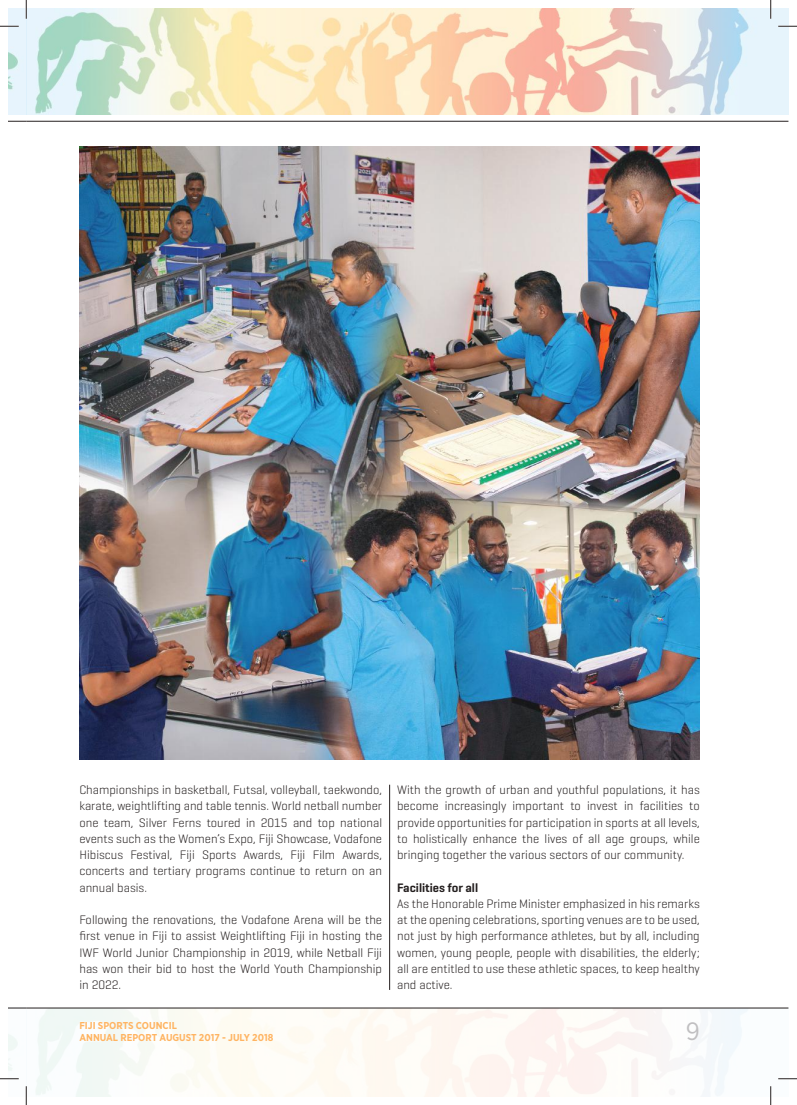
<style>
.page{position:relative;width:797px;height:1105px;background:#fff}
.page>*{position:absolute;margin:0;border:0;box-sizing:border-box;transform-origin:0 0}
.t1{font:25px "Gotham Narrow";color:#c0bfc1}
.t2{font:300 12.5px/16.2px "Geogrotesque";color:#241f1f;text-align:justify}
.t3{font:600 12.5px "Geogrotesque";color:#241f1f}
.t4{font:700 10px/12px "Gotham Narrow";color:#ffb462}
</style>
<div class="page">
<svg style="left:9px;top:121px;width:17px;height:1px"></svg>
<hr style="left:26px;top:121px;width:762px;height:1px;background:#241f1f">
<img style="left:9px;top:9px;width:779px;height:106px">
<svg style="left:9px;top:1008px;width:17px;height:1px"></svg>
<hr style="left:26px;top:1008px;width:762px;height:1px;background:#241f1f">
<hr style="left:389px;top:785px;width:1px;height:205px;background:#241f1f">
<img style="left:79px;top:146px;width:620px;height:614px">
<svg style="left:0;top:25px;width:19px;height:2px"></svg>
<svg style="left:778px;top:25px;width:19px;height:2px"></svg>
<svg style="left:0;top:1078px;width:19px;height:1px"></svg>
<svg style="left:778px;top:1078px;width:19px;height:1px"></svg>
<svg style="left:25px;top:0;width:2px;height:19px"></svg>
<svg style="left:25px;top:1086px;width:2px;height:19px"></svg>
<svg style="left:770px;top:0;width:1px;height:19px"></svg>
<svg style="left:770px;top:1086px;width:1px;height:19px"></svg>
<p class="t2" style="left:79px;top:781px;width:304px">Championships in basketball, Futsal, volleyball, taekwondo, karate, weightlifting and table tennis. World netball number one team, Silver Ferns toured in 2015 and top national events such as the Women’s Expo, Fiji Showcase, Vodafone Hibiscus Festival, Fiji Sports Awards, Fiji Film Awards, concerts and tertiary programs continue to return on an annual basis.</p>
<p class="t2" style="left:79px;top:911px;width:304px">Following the renovations, the Vodafone Arena will be the first venue in Fiji to assist Weightlifting Fiji in hosting the IWF World Junior Championship in 2019, while Netball Fiji has won their bid to host the World Youth Championship in 2022.</p>
<p class="t2" style="left:397px;top:781px;width:304px">With the growth of urban and youthful populations, it has become increasingly important to invest in facilities to provide opportunities for participation in sports at all levels, to holistically enhance the lives of all age groups, while bringing together the various sectors of our community.</p>
<p class="t3" style="left:397px;top:879px;width:83px">Facilities for all</p>
<p class="t2" style="left:397px;top:895px;width:304px">As the Honorable Prime Minister emphasized in his remarks at the opening celebrations, sporting venues are to be used, not just by high performance athletes, but by all, including women, young people, people with disabilities, the elderly; all are entitled to use these athletic spaces, to keep healthy and active.</p>
<p class="t4" style="left:79px;top:1020px;width:195px">FIJI SPORTS COUNCIL<br>ANNUAL REPORT AUGUST 2017 - JULY 2018</p>
<h1 class="t1" style="left:685px;top:1016px;width:16px">9</h1>
</div>
